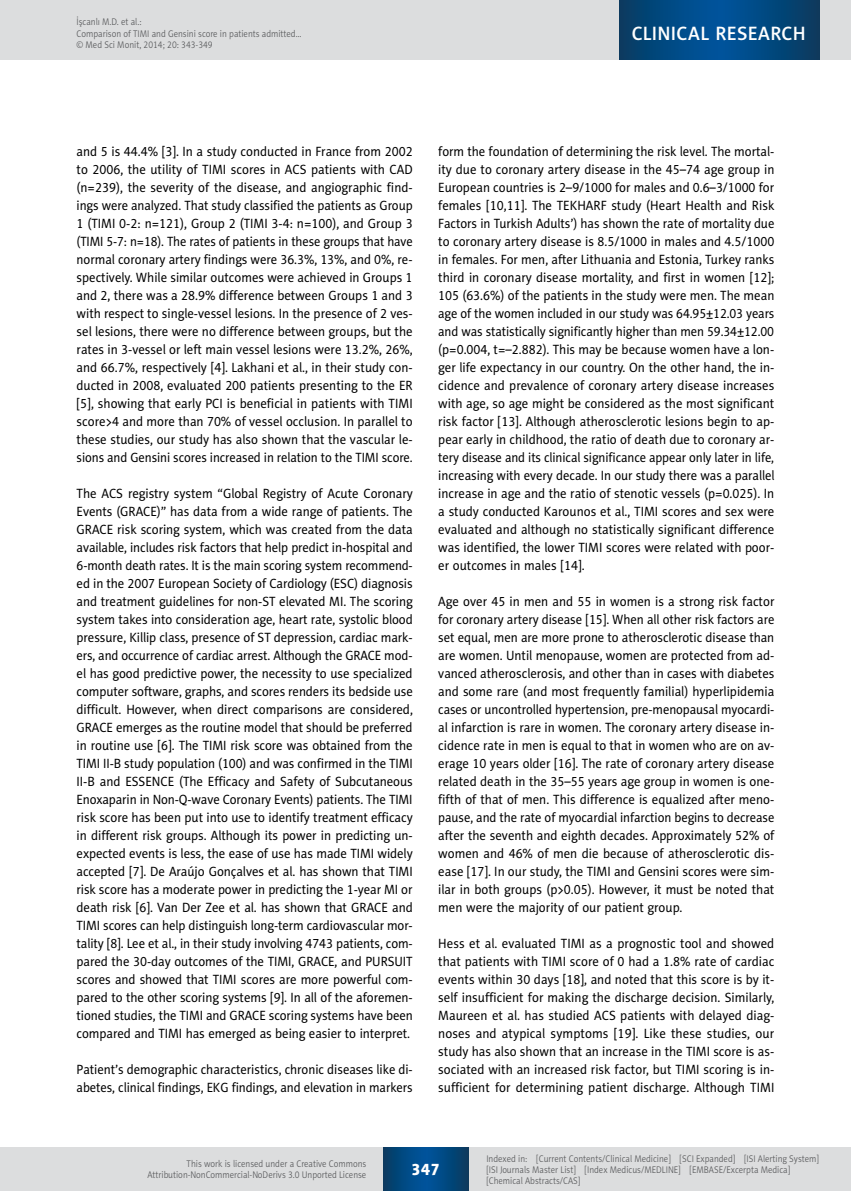
<style>
.page{position:relative;width:851px;height:1191px;background:#fff}
.page>*{position:absolute;margin:0;border:0;box-sizing:border-box;transform-origin:0 0}
.t1{font:19.5px "Naomi Sans EFN Medium";letter-spacing:.015em;color:#fff}
.t2{font:16.5px "Naomi Sans EFN Heavy";color:#fff}
.t3{font:13.5px/18px "Naomi Sans EFN";letter-spacing:-.005em;color:#000;text-align:justify;scale:.95 1}
.t4{font:13.5px/18px "Naomi Sans EFN";letter-spacing:-.005em;color:#000;scale:.94 1}
.t5{font:9.75px/11.2px "Naomi Sans EFN Light";color:#58595b;scale:.9 1}
</style>
<div class="page">
<div style="left:0;top:1148px;width:850px;height:43px;background:#dcddde"></div>
<svg style="left:383px;top:1147px;width:85px;height:43px;background:#02487f"></svg>
<div style="left:0;top:0;width:850px;height:60px;background:#dcddde"></div>
<svg style="left:619px;top:0;width:200px;height:60px;background:#02487f"></svg>
<p class="t5" style="left:77px;top:16px;width:251px">İşcanlı M.D. et al.:<br>Comparison of TIMI and Gensini score in patients admitted… © Med Sci Monit, 2014; 20: 343-349</p>
<h1 class="t1" style="left:631px;top:22px;width:175px">CLINICAL RESEARCH</h1>
<p class="t3" style="left:77px;top:142px;width:355px">and 5 is 44.4% [3]. In a study conducted in France from 2002 to 2006, the utility of TIMI scores in ACS patients with CAD (n=239), the severity of the disease, and angiographic find&shy;ings were analyzed. That study classified the patients as Group 1 (TIMI 0-2: n=121), Group 2 (TIMI 3-4: n=100), and Group 3 (TIMI 5-7: n=18). The rates of patients in these groups that have normal coronary artery findings were 36.3%, 13%, and 0%, re&shy;spectively. While similar outcomes were achieved in Groups 1 and 2, there was a 28.9% difference between Groups 1 and 3 with respect to single-vessel lesions. In the presence of 2 ves&shy;sel lesions, there were no difference between groups, but the rates in 3-vessel or left main vessel lesions were 13.2%, 26%, and 66.7%, respectively [4]. Lakhani et al., in their study con&shy;ducted in 2008, evaluated 200 patients presenting to the ER [5], showing that early PCI is beneficial in patients with TIMI score&gt;4 and more than 70% of vessel occlusion. In parallel to these studies, our study has also shown that the vascular le&shy;sions and Gensini scores increased in relation to the TIMI score.</p>
<p class="t3" style="left:77px;top:484px;width:355px">The ACS registry system “Global Registry of Acute Coronary Events (GRACE)” has data from a wide range of patients. The GRACE risk scoring system, which was created from the data available, includes risk factors that help predict in-hospital and 6-month death rates. It is the main scoring system recommend&shy;ed in the 2007 European Society of Cardiology (ESC) diagnosis and treatment guidelines for non-ST elevated MI. The scoring system takes into consideration age, heart rate, systolic blood pressure, Killip class, presence of ST depression, cardiac mark&shy;ers, and occurrence of cardiac arrest. Although the GRACE mod&shy;el has good predictive power, the necessity to use specialized computer software, graphs, and scores renders its bedside use difficult. However, when direct comparisons are considered, GRACE emerges as the routine model that should be preferred in routine use [6]. The TIMI risk score was obtained from the TIMI II-B study population (100) and was confirmed in the TIMI II-B and ESSENCE (The Efficacy and Safety of Subcutaneous Enoxaparin in Non-Q-wave Coronary Events) patients. The TIMI risk score has been put into use to identify treatment efficacy in different risk groups. Although its power in predicting un&shy;expected events is less, the ease of use has made TIMI widely accepted [7]. De Araújo Gonçalves et al. has shown that TIMI risk score has a moderate power in predicting the 1-year MI or death risk [6]. Van Der Zee et al. has shown that GRACE and TIMI scores can help distinguish long-term cardiovascular mor&shy;tality [8]. Lee et al., in their study involving 4743 patients, com&shy;pared the 30-day outcomes of the TIMI, GRACE, and PURSUIT scores and showed that TIMI scores are more powerful com&shy;pared to the other scoring systems [9]. In all of the aforemen&shy;tioned studies, the TIMI and GRACE scoring systems have been compared and TIMI has emerged as being easier to interpret.</p>
<p class="t4" style="left:77px;top:1060px;width:359px">Patient’s demographic characteristics, chronic diseases like di&shy;abetes, clinical findings, EKG findings, and elevation in markers</p>
<p class="t3" style="left:438px;top:142px;width:355px">form the foundation of determining the risk level. The mortal&shy;ity due to coronary artery disease in the 45–74 age group in European countries is 2–9/1000 for males and 0.6–3/1000 for females [10,11]. The TEKHARF study (Heart Health and Risk Factors in Turkish Adults’) has shown the rate of mortality due to coronary artery disease is 8.5/1000 in males and 4.5/1000 in females. For men, after Lithuania and Estonia, Turkey ranks third in coronary disease mortality, and first in women [12]; 105 (63.6%) of the patients in the study were men. The mean age of the women included in our study was 64.95±12.03 years and was statistically significantly higher than men 59.34±12.00 (p=0.004, t=–2.882). This may be because women have a lon&shy;ger life expectancy in our country. On the other hand, the in&shy;cidence and prevalence of coronary artery disease increases with age, so age might be considered as the most significant risk factor [13]. Although atherosclerotic lesions begin to ap&shy;pear early in childhood, the ratio of death due to coronary ar&shy;tery disease and its clinical significance appear only later in life, increasing with every decade. In our study there was a parallel increase in age and the ratio of stenotic vessels (p=0.025). In a study conducted Karounos et al., TIMI scores and sex were evaluated and although no statistically significant difference was identified, the lower TIMI scores were related with poor&shy;er outcomes in males [14].</p>
<p class="t3" style="left:438px;top:592px;width:355px">Age over 45 in men and 55 in women is a strong risk factor for coronary artery disease [15]. When all other risk factors are set equal, men are more prone to atherosclerotic disease than are women. Until menopause, women are protected from ad&shy;vanced atherosclerosis, and other than in cases with diabetes and some rare (and most frequently familial) hyperlipidemia cases or uncontrolled hypertension, pre-menopausal myocardi&shy;al infarction is rare in women. The coronary artery disease in&shy;cidence rate in men is equal to that in women who are on av&shy;erage 10 years older [16]. The rate of coronary artery disease related death in the 35–55 years age group in women is one&shy;fifth of that of men. This difference is equalized after meno&shy;pause, and the rate of myocardial infarction begins to decrease after the seventh and eighth decades. Approximately 52% of women and 46% of men die because of atherosclerotic dis&shy;ease [17]. In our study, the TIMI and Gensini scores were sim&shy;ilar in both groups (p&gt;0.05). However, it must be noted that men were the majority of our patient group.</p>
<p class="t3" style="left:438px;top:934px;width:355px">Hess et al. evaluated TIMI as a prognostic tool and showed that patients with TIMI score of 0 had a 1.8% rate of cardiac events within 30 days [18], and noted that this score is by it&shy;self insufficient for making the discharge decision. Similarly, Maureen et al. has studied ACS patients with delayed diag&shy;noses and atypical symptoms [19]. Like these studies, our study has also shown that an increase in the TIMI score is as&shy;sociated with an increased risk factor, but TIMI scoring is in&shy;sufficient for determining patient discharge. Although TIMI</p>
<p class="t5" style="left:147px;top:1158px;width:245px;text-align:right">This work is licensed under a Creative Commons<br>Attribution-NonCommercial-NoDerivs 3.0 Unported License</p>
<p class="t2" style="left:411px;top:1159px;width:30px">347</p>
<p class="t5" style="left:486px;top:1152px;width:371px">Indexed in: [Current Contents/Clinical Medicine] [SCI Expanded] [ISI Alerting System] [ISI Journals Master List] [Index Medicus/MEDLINE] [EMBASE/Excerpta Medica] [Chemical Abstracts/CAS]</p>
</div>
